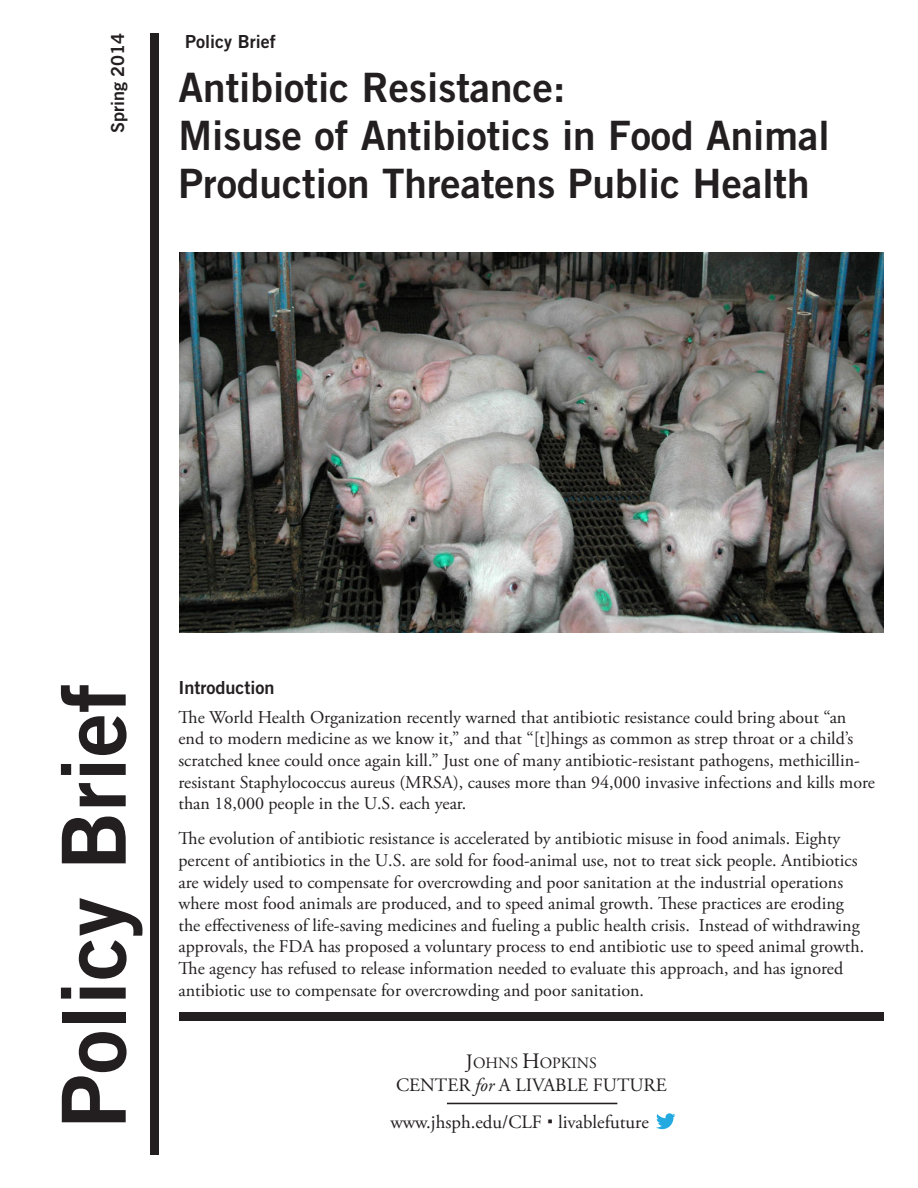
<style>
.page{position:relative;width:918px;height:1188px;background:#fff}
.page>*{position:absolute;margin:0;border:0;box-sizing:border-box;transform-origin:0 0}
.t1{font:88.5px "Trade Gothic Bold Two";color:#231f20}
.t2{font:40.5px/48px "Trade Gothic Bold Two";color:#231f20}
.t3{font:18.9px "Adobe Garamond Pro";color:#231f20}
.Main_Text{font:18px/21.6px "Adobe Garamond Pro";color:#231f20}
.Sub_Heads{font:18px "Trade Gothic Bold Two";color:#231f20}
.t4{font:15.75px "Adobe Garamond Pro";color:#231f20}
.s1{font-size:20.4px}
.s2{font-size:22.05px}
.s3{font-style:italic}
.s4{color:#fff}
</style>
<div class="page">
<div style="left:150px;top:33px;width:9px;height:1121px;background:#231f20"></div>
<div style="left:179px;top:1012px;width:705px;height:9px;background:#231f20"></div>
<hr style="left:447px;top:1103px;width:170px;height:1px;background:#231f20">
<svg style="left:656px;top:1113px;width:19px;height:16px"></svg>
<img style="left:179px;top:253px;width:705px;height:379px">
<p class="Sub_Heads" style="left:107px;top:133px;width:102px;rotate:-90deg">Spring 2014</p>
<p class="Sub_Heads" style="left:185px;top:30px;width:92px">Policy Brief</p>
<p class="t2" style="left:178px;top:63px;width:388px">Antibiotic Resistance:</p>
<p class="t2" style="left:178px;top:111px;width:653px">Misuse of Antibiotics in Food Animal<br>Production Threatens Public Health</p>
<h1 class="t1" style="left:39px;top:1128px;width:446px;rotate:-90deg">Policy Brief</h1>
<p class="Sub_Heads" style="left:178px;top:677px;width:98px">Introduction</p>
<p class="Main_Text" style="left:178px;top:707px;width:698px">The World Health Organization recently warned that antibiotic resistance could bring about “an end to modern medicine as we know it,” and that “[t]hings as common as strep throat or a child’s scratched knee could once again kill.” Just one of many antibiotic-resistant pathogens, methicillin&shy;resistant Staphylococcus aureus (MRSA), causes more than 94,000 invasive infections and kills more than 18,000 people in the U.S. each year.</p>
<p class="Main_Text" style="left:178px;top:828px;width:687px">The evolution of antibiotic resistance is accelerated by antibiotic misuse in food animals. Eighty percent of antibiotics in the U.S. are sold for food-animal use, not to treat sick people. Antibiotics are widely used to compensate for overcrowding and poor sanitation at the industrial operations where most food animals are produced, and to speed animal growth. These practices are eroding the effectiveness of life-saving medicines and fueling a public health crisis. Instead of withdrawing approvals, the FDA has proposed a voluntary process to end antibiotic use to speed animal growth.<br>The agency has refused to release information needed to evaluate this approach, and has ignored antibiotic use to compensate for overcrowding and poor sanitation.</p>
<p class="t4" style="left:466px;top:1054px;width:132px"><span class="s1">J</span>OHNS <span class="s2">H</span>OPKINS</p>
<p class="t3" style="left:396px;top:1073px;width:272px">CENTER <span class="s3">for</span> A LIVABLE FUTURE</p>
<p class="t3" style="left:390px;top:1110px;width:284px">www.jhsph.edu/CLF • livablefuture <span class="s4">.</span></p>
</div>
